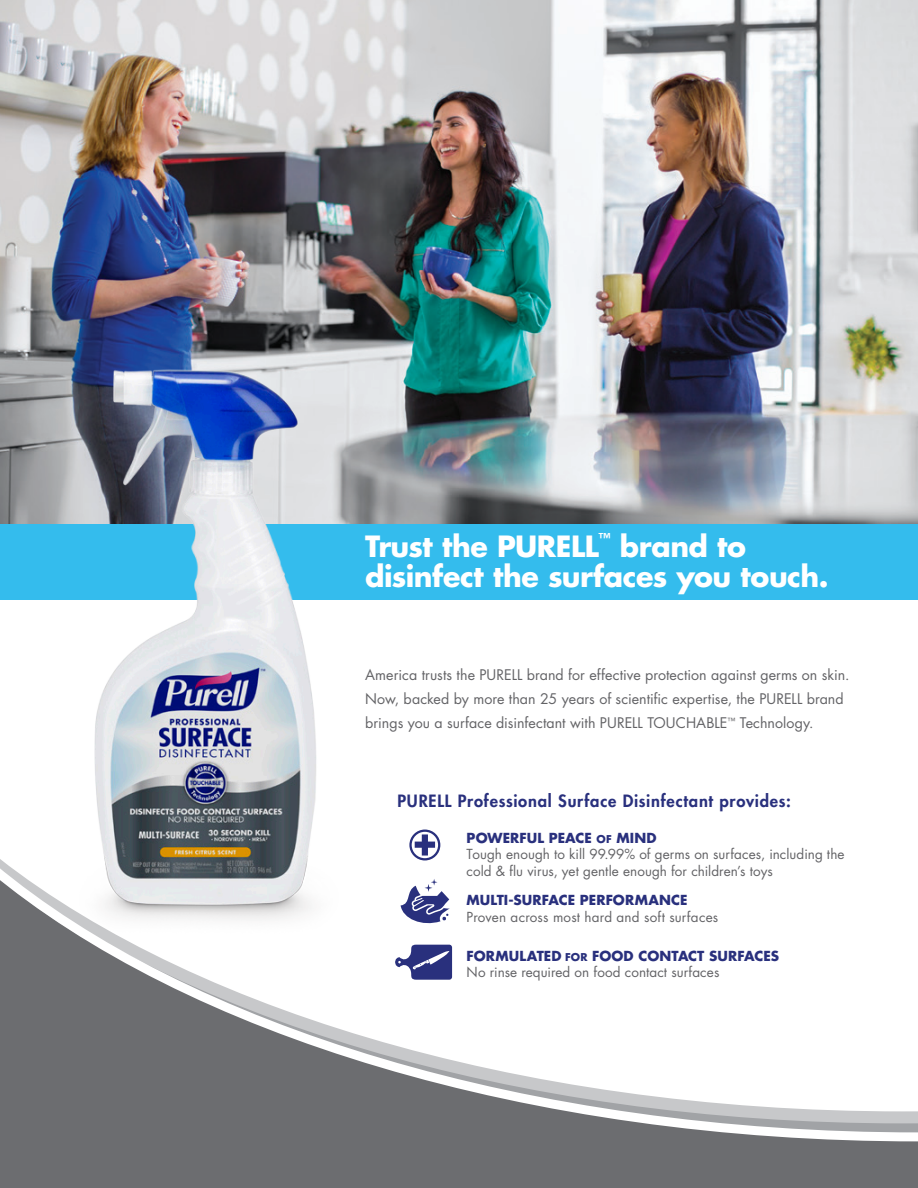
<style>
.page{position:relative;width:918px;height:1188px;background:#fff}
.page>*{position:absolute;margin:0;border:0;box-sizing:border-box;transform-origin:0 0}
.t1{font:700 28.5px/29.8px "Futura Std";letter-spacing:-.015em;color:#fff}
.t2{font:800 16.5px "Futura Std";letter-spacing:.045em;color:#29307d}
.t3{font:14.25px/24px "Futura Std";letter-spacing:.005em;color:#636366}
.t4{font:13.5px/16.5px "Futura Std";letter-spacing:.005em;color:#636366}
.t5{font:700 13.35px "Futura Std";color:#fff}
.s1{font-weight:700;color:#29307d}
.s2{font-weight:700;font-size:10.5px;color:#29307d}
</style>
<div class="page">
<div style="left:0;top:1146px;width:918px;height:42px;background:#6c6d70"></div>
<svg style="left:0;top:829px;width:918px;height:317px"></svg>
<img style="left:0;top:0;width:918px;height:524px">
<div style="left:0;top:524px;width:918px;height:75px;background:#34bced"></div>
<img style="left:51px;top:341px;width:315px;height:607px">
<svg style="left:415px;top:834px;width:20px;height:22px"></svg>
<div style="left:409px;top:830px;width:31px;height:30px;border:2px solid #29307d;border-radius:50%"></div>
<svg style="left:401px;top:879px;width:49px;height:48px"></svg>
<svg style="left:395px;top:945px;width:57px;height:35px"></svg>
<p class="t1" style="left:365px;top:531px;width:235px">Trust the PURELL</p>
<p class="t5" style="left:598px;top:529px;width:14px">™</p>
<p class="t1" style="left:365px;top:531px;width:465px;text-indent:255px">brand to disinfect the surfaces you touch.</p>
<p class="t3" style="left:365px;top:663px;width:486px">America trusts the PURELL brand for effective protection against germs on skin.<br>Now, backed by more than 25 years of scientific expertise, the PURELL brand brings you a surface disinfectant with PURELL TOUCHABLE<sup>™</sup> Technology.</p>
<p class="t2" style="left:398px;top:790px;width:395px">PURELL Professional Surface Disinfectant provides:</p>
<p class="t4" style="left:467px;top:830px;width:379px"><span class="s1">POWERFUL PEACE</span> <span class="s2">OF</span> <span class="s1">MIND<br></span>Tough enough to kill 99.99% of germs on surfaces, including the cold &amp; flu virus, yet gentle enough for children’s toys</p>
<p class="t4" style="left:467px;top:892px;width:253px"><span class="s1">MULTI-SURFACE PERFORMANCE<br></span>Proven across most hard and soft surfaces</p>
<p class="t4" style="left:467px;top:947px;width:314px"><span class="s1">FORMULATED</span> <span class="s2">FOR</span> <span class="s1">FOOD CONTACT SURFACES<br></span>No rinse required on food contact surfaces</p>
</div>
